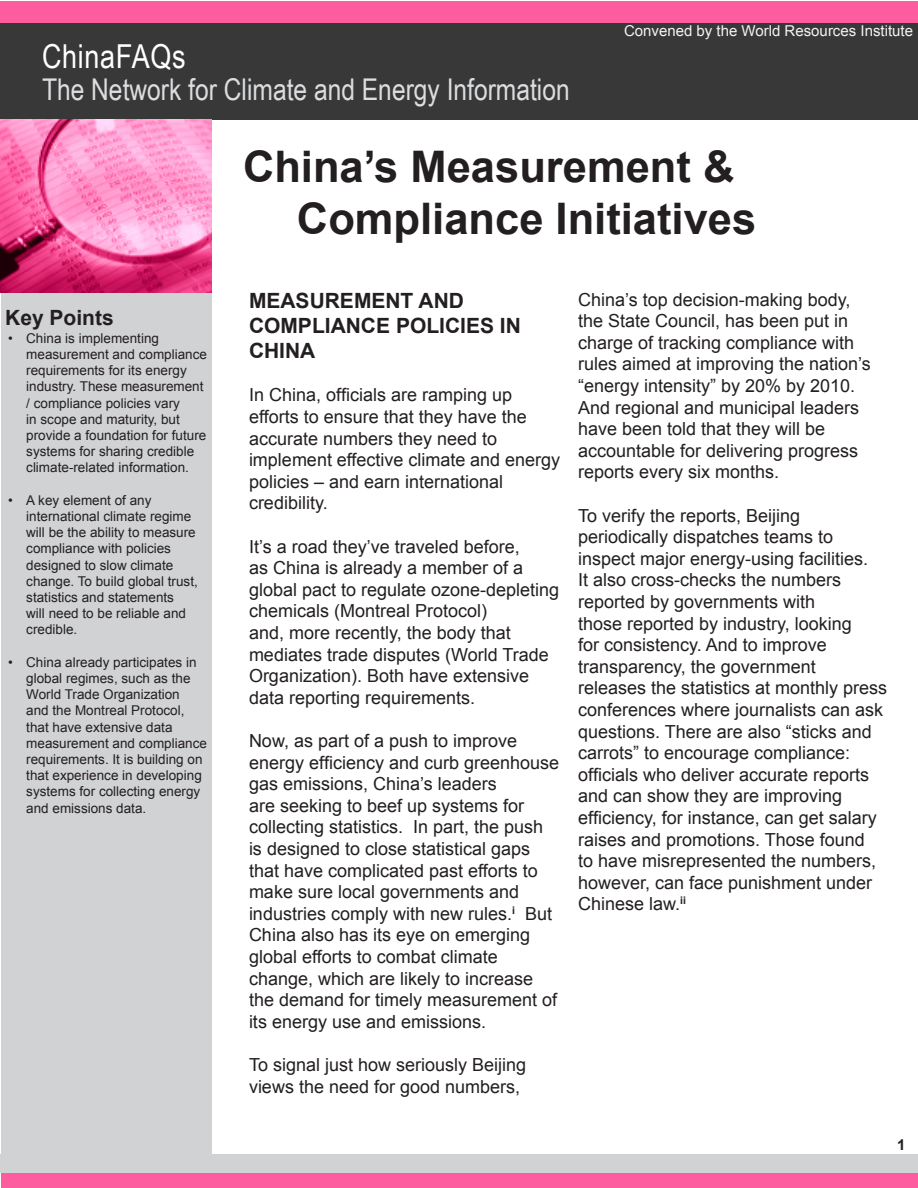
<style>
.page{position:relative;width:918px;height:1188px;background:#fff}
.page>*{position:absolute;margin:0;border:0;box-sizing:border-box;transform-origin:0 0}
.t1{font:700 43.5px/52.2px "Arial";color:#231f20}
.t2{font:33px "Arial Narrow";letter-spacing:.02em;color:#fff}
.t3{font:30px "Arial Narrow";color:#dcdddf}
.t4{font:700 21px/25.2px "Arial";color:#231f20}
.t5{font:18px/21.6px "Arial";color:#231f20}
.t6{font:15px "Arial";color:#f2f3f4}
.Paragraph_Style_2{font:13.5px/16.2px "Arial";color:#231f20}
</style>
<div class="page">
<div style="left:0;top:1154px;width:918px;height:19px;background:#d1d2d4"></div>
<div style="left:1px;top:1173px;width:917px;height:15px;background:#fd5d9f"></div>
<div style="left:1px;top:1px;width:917px;height:23px;background:#fd5d9f"></div>
<div style="left:0;top:23px;width:918px;height:96px;background:#383839"></div>
<div style="left:1px;top:292px;width:211px;height:863px;background:#d1d2d4"></div>
<img style="left:0;top:119px;width:212px;height:173px">
<p class="t2" style="left:42px;top:33px;width:145px">ChinaFAQs</p>
<p class="t3" style="left:42px;top:67px;width:529px">The Network for Climate and Energy Information</p>
<p class="t6" style="left:624px;top:21px;width:291px">Convened by the World Resources Institute</p>
<p class="t4" style="left:5px;top:306px;width:110px">Key Points</p>
<p class="Paragraph_Style_2" style="left:26px;top:330px;width:182px">China is implementing measurement and compliance requirements for its energy industry. These measurement / compliance policies vary<br>in scope and maturity, but provide a foundation for future systems for sharing credible climate-related information.</p>
<p class="Paragraph_Style_2" style="left:26px;top:492px;width:173px">A key element of any international climate regime will be the ability to measure compliance with policies designed to slow climate change. To build global trust, statistics and statements<br>will need to be reliable and credible.</p>
<p class="Paragraph_Style_2" style="left:26px;top:654px;width:182px">China already participates in global regimes, such as the<br>World Trade Organization<br>and the Montreal Protocol, that have extensive data measurement and compliance requirements. It is building on that experience in developing systems for collecting energy and emissions data.</p>
<p class="Paragraph_Style_2" style="left:8px;top:330px;width:6px">•</p>
<p class="Paragraph_Style_2" style="left:8px;top:492px;width:6px">•</p>
<p class="Paragraph_Style_2" style="left:8px;top:654px;width:6px">•</p>
<p class="t1" style="left:297px;top:142px;width:461px;text-indent:-54px">China’s Measurement &amp;<br>Compliance Initiatives</p>
<p class="t4" style="left:249px;top:289px;width:273px">Measurement and<br>Compliance Policies in<br>China</p>
<p class="t5" style="left:249px;top:384px;width:313px">In China, officials are ramping up efforts to ensure that they have the accurate numbers they need to implement effective climate and energy policies – and earn international credibility.</p>
<p class="t5" style="left:249px;top:536px;width:312px">It’s a road they’ve traveled before,<br>as China is already a member of a global pact to regulate ozone-depleting chemicals (Montreal Protocol)<br>and, more recently, the body that mediates trade disputes (World Trade Organization). Both have extensive data reporting requirements.</p>
<p class="t5" style="left:249px;top:730px;width:312px">Now, as part of a push to improve energy efficiency and curb greenhouse gas emissions, China’s leaders<br>are seeking to beef up systems for collecting statistics. In part, the push is designed to close statistical gaps that have complicated past efforts to make sure local governments and industries comply with new rules.<sup>i</sup> But China also has its eye on emerging global efforts to combat climate change, which are likely to increase the demand for timely measurement of its energy use and emissions.</p>
<p class="t5" style="left:249px;top:1054px;width:279px">To signal just how seriously Beijing views the need for good numbers,</p>
<p class="t5" style="left:578px;top:289px;width:294px">China’s top decision-making body, the State Council, has been put in charge of tracking compliance with rules aimed at improving the nation’s “energy intensity” by 20% by 2010.<br>And regional and municipal leaders have been told that they will be accountable for delivering progress reports every six months.</p>
<p class="t5" style="left:578px;top:505px;width:311px">To verify the reports, Beijing periodically dispatches teams to inspect major energy-using facilities.<br>It also cross-checks the numbers reported by governments with<br>those reported by industry, looking<br>for consistency. And to improve transparency, the government releases the statistics at monthly press conferences where journalists can ask questions. There are also “sticks and carrots” to encourage compliance: officials who deliver accurate reports and can show they are improving efficiency, for instance, can get salary raises and promotions. Those found<br>to have misrepresented the numbers, however, can face punishment under Chinese law.<sup>ii</sup></p>
</div>
